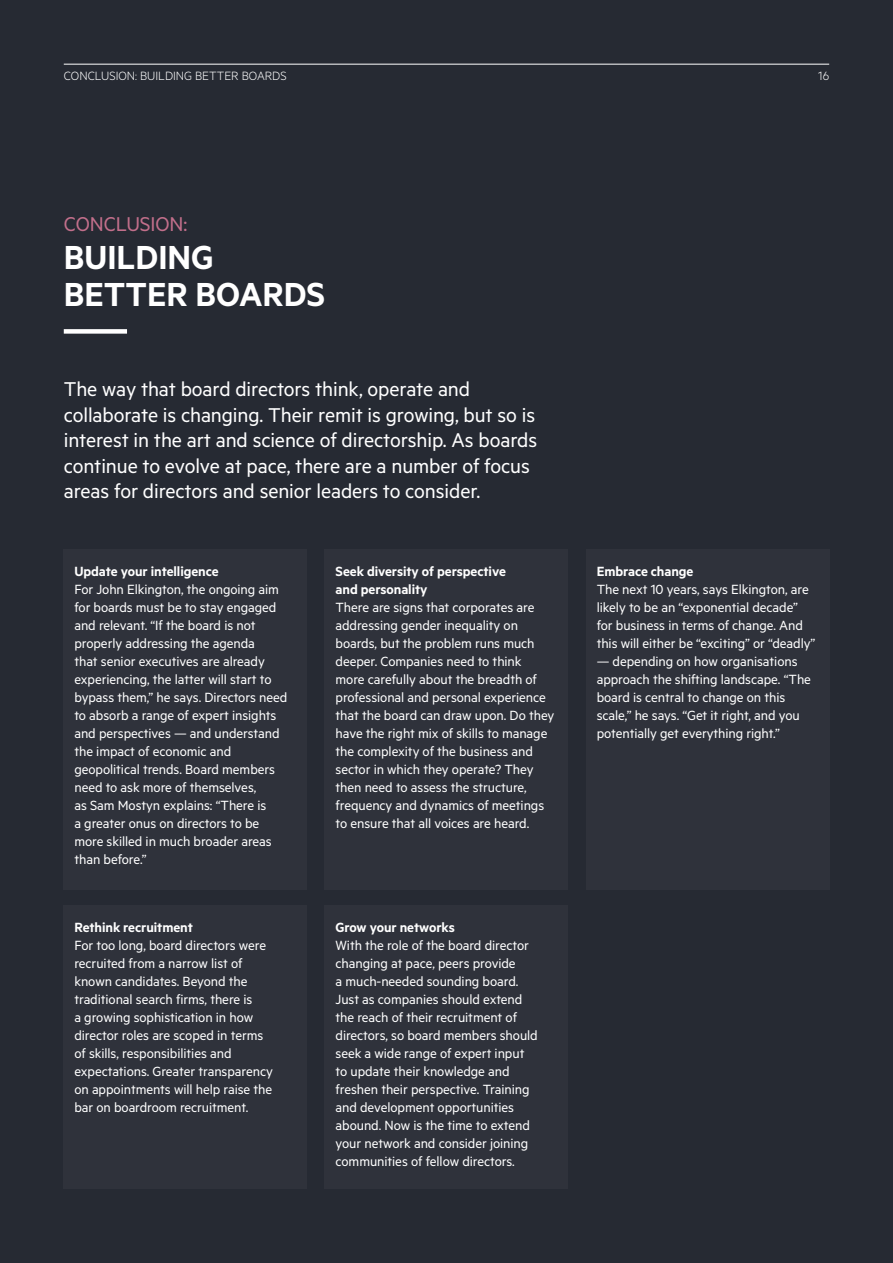
<style>
.page{position:relative;width:893px;height:1263px;background:#262a33}
.page>*{position:absolute;margin:0;border:0;box-sizing:border-box;transform-origin:0 0}
.t1{font:600 37.5px/37.5px "Metric";color:#fff}
.t2{font:22.5px/25.5px "Metric";letter-spacing:-.005em;color:#fff}
.t3{font:22.5px "Metric";letter-spacing:-.005em;color:#c26f8b}
.t4{font:15px/18px "Metric";letter-spacing:-.005em;color:#fff}
.t5{font:600 15px/18px "Metric";letter-spacing:-.005em;color:#fff}
.t6{font:300 13.5px "Metric";color:#fff}
</style>
<div class="page">
<div style="left:64px;top:329px;width:63px;height:5px;background:#fff"></div>
<div style="left:64px;top:905px;width:243px;height:283px;background:#2f323b"></div>
<div style="left:325px;top:905px;width:243px;height:283px;background:#2f323b"></div>
<div style="left:64px;top:549px;width:243px;height:340px;background:#2f323b"></div>
<div style="left:325px;top:549px;width:243px;height:340px;background:#2f323b"></div>
<div style="left:586px;top:549px;width:243px;height:340px;background:#2f323b"></div>
<hr style="left:64px;top:64px;width:765px;height:1px;background:#fff">
<p class="t6" style="left:64px;top:68px;width:224px">CONCLUSION: BUILDING BETTER BOARDS</p>
<p class="t6" style="left:818px;top:68px;width:12px">16</p>
<h2 class="t3" style="left:64px;top:211px;width:125px">CONCLUSION:</h2>
<h1 class="t1" style="left:64px;top:237px;width:263px">BUILDING<br>BETTER BOARDS</h1>
<p class="t2" style="left:64px;top:376px;width:475px">The way that board directors think, operate and collaborate is changing. Their remit is growing, but so is interest in the art and science of directorship. As boards continue to evolve at pace, there are a number of focus areas for directors and senior leaders to consider.</p>
<p class="t5" style="left:74px;top:562px;width:146px">Update your intelligence</p>
<p class="t4" style="left:74px;top:579px;width:214px">For John Elkington, the ongoing aim for boards must be to stay engaged and relevant. “If the board is not properly addressing the agenda<br>that senior executives are already experiencing, the latter will start to bypass them,” he says. Directors need to absorb a range of expert insights and perspectives — and understand the impact of economic and geopolitical trends. Board members need to ask more of themselves,<br>as Sam Mostyn explains: “There is<br>a greater onus on directors to be more skilled in much broader areas than before.”</p>
<p class="t5" style="left:74px;top:918px;width:120px">Rethink recruitment</p>
<p class="t4" style="left:74px;top:936px;width:200px">For too long, board directors were recruited from a narrow list of known candidates. Beyond the traditional search firms, there is<br>a growing sophistication in how director roles are scoped in terms of skills, responsibilities and expectations. Greater transparency on appointments will help raise the bar on boardroom recruitment.</p>
<p class="t5" style="left:336px;top:562px;width:172px">Seek diversity of perspective and personality</p>
<p class="t4" style="left:336px;top:597px;width:220px">There are signs that corporates are addressing gender inequality on boards, but the problem runs much deeper. Companies need to think more carefully about the breadth of professional and personal experience that the board can draw upon. Do they have the right mix of skills to manage the complexity of the business and sector in which they operate? They then need to assess the structure, frequency and dynamics of meetings to ensure that all voices are heard.</p>
<p class="t5" style="left:336px;top:918px;width:121px">Grow your networks</p>
<p class="t4" style="left:336px;top:936px;width:204px">With the role of the board director changing at pace, peers provide<br>a much-needed sounding board.<br>Just as companies should extend the reach of their recruitment of directors, so board members should seek a wide range of expert input to update their knowledge and freshen their perspective. Training and development opportunities abound. Now is the time to extend your network and consider joining communities of fellow directors.</p>
<p class="t5" style="left:597px;top:562px;width:98px">Embrace change</p>
<p class="t4" style="left:597px;top:579px;width:220px">The next 10 years, says Elkington, are likely to be an “exponential decade” for business in terms of change. And this will either be “exciting” or “deadly”</p>
<p class="t4" style="left:597px;top:651px;width:216px">— depending on how organisations approach the shifting landscape. “The board is central to change on this scale,” he says. “Get it right, and you potentially get everything right.”</p>
</div>
